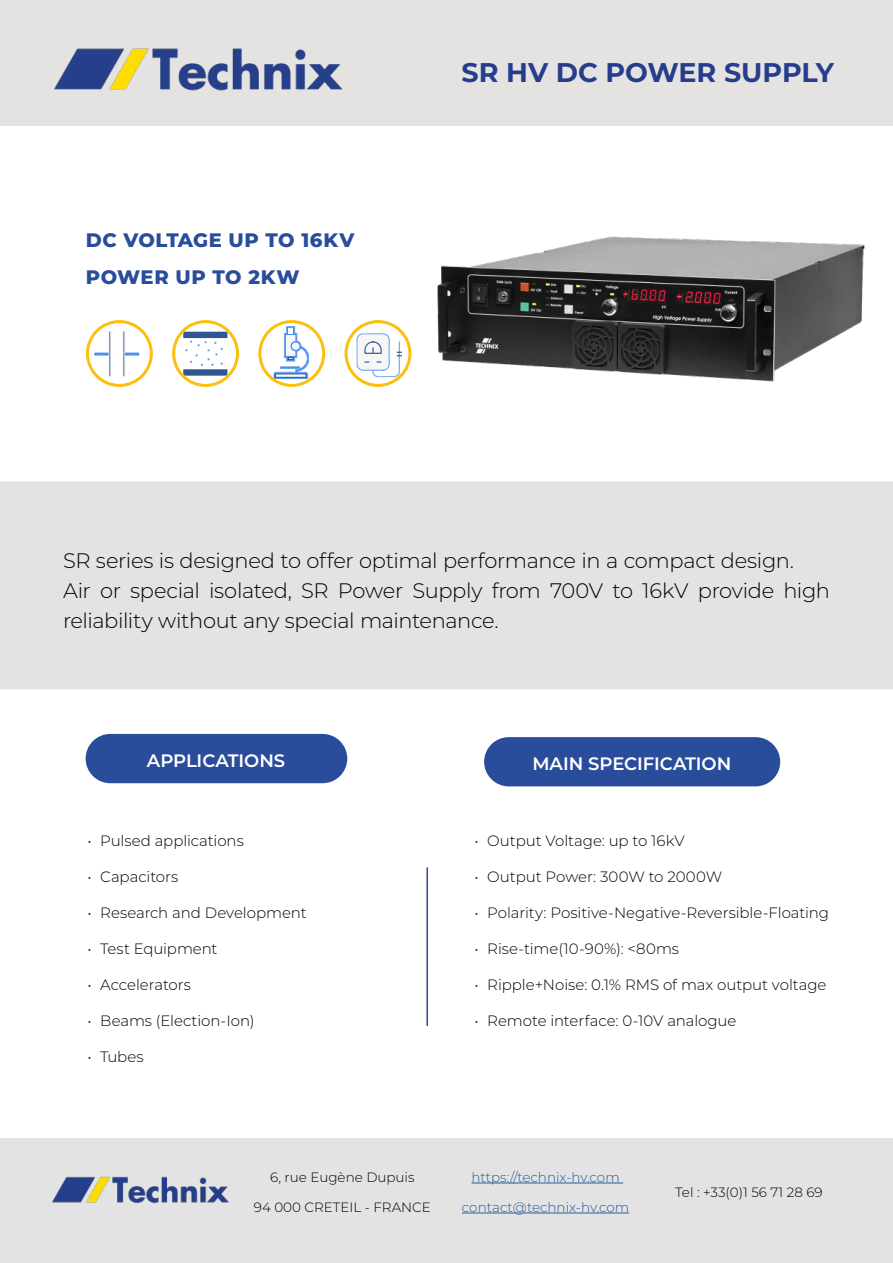
<style>
.page{position:relative;width:893px;height:1263px;background:#fff}
.page>*{position:absolute;margin:0;border:0;box-sizing:border-box;transform-origin:0 0}
.t1{font:700 27px "Montserrat";color:#253d8b}
.t2{font:300 21px/30px "Montserrat";letter-spacing:-.015em;color:#000}
.t3{font:800 19.5px/37.5px "Montserrat";letter-spacing:.03em;color:#294d9b}
.t4{font:600 18px "Montserrat";letter-spacing:-.005em;color:#fff}
.t5{font:300 15px "Montserrat";letter-spacing:-.005em;color:#000}
.t6{font:300 13.5px "Montserrat";color:#000}
.t7{font:300 13.5px "Montserrat";color:#265b9b}
</style>
<div class="page">
<div style="left:0;top:1138px;width:893px;height:125px;background:#e4e3e3"></div>
<img style="left:52px;top:1176px;width:177px;height:28px">
<hr style="left:471px;top:1183px;width:152px;height:1px;background:#265b9b">
<hr style="left:462px;top:1213px;width:167px;height:1px;background:#265b9b">
<div style="left:0;top:0;width:893px;height:125px;background:#e4e3e2"></div>
<img style="left:54px;top:48px;width:289px;height:43px">
<div style="left:0;top:482px;width:893px;height:206px;background:#e4e3e2"></div>
<div style="left:0;top:481px;width:893px;height:208px;border:2px solid #e4e3e2"></div>
<img style="left:437px;top:236px;width:428px;height:146px">
<div style="left:109px;top:331px;width:2px;height:46px;border:1px solid #f7f7f7"></div>
<div style="left:123px;top:331px;width:2px;height:46px;border:1px solid #f7f7f7"></div>
<svg style="left:95px;top:353px;width:13px;height:2px"></svg>
<svg style="left:126px;top:353px;width:13px;height:2px"></svg>
<div style="left:86px;top:320px;width:67px;height:67px;border:3px solid #fcc00c;border-radius:50%"></div>
<svg style="left:274px;top:326px;width:35px;height:53px"></svg>
<div style="left:258px;top:320px;width:67px;height:67px;border:3px solid #fcc00c;border-radius:50%"></div>
<svg style="left:356px;top:333px;width:46px;height:44px"></svg>
<div style="left:345px;top:320px;width:66px;height:67px;border:3px solid #fcc00c;border-radius:50%"></div>
<svg style="left:183px;top:332px;width:44px;height:44px"></svg>
<div style="left:172px;top:320px;width:67px;height:67px;border:3px solid #fcc00c;border-radius:50%"></div>
<div style="left:86px;top:734px;width:261px;height:49px;background:#294d9b;border-radius:25px"></div>
<div style="left:484px;top:737px;width:296px;height:49px;background:#294d9b;border-radius:25px"></div>
<hr style="left:426px;top:867px;width:2px;height:159px;background:#294d9b">
<h3 class="t3" style="left:86px;top:221px;width:270px">DC VOLTAGE UP TO 16KV<br>POWER UP TO 2KW</h3>
<h1 class="t1" style="left:462px;top:57px;width:374px">SR HV DC POWER SUPPLY</h1>
<h2 class="t2" style="left:63px;top:546px;width:768px">SR series is designed to offer optimal performance in a compact design.<br>Air or special isolated, SR Power Supply from 700V to 16kV provide high reliability without any special maintenance.</h2>
<p class="t4" style="left:147px;top:750px;width:140px">APPLICATIONS</p>
<p class="t4" style="left:532px;top:754px;width:200px">MAIN SPECIFICATION</p>
<p class="t5" style="left:87px;top:833px;width:158px">• Pulsed applications</p>
<p class="t5" style="left:87px;top:869px;width:92px">• Capacitors</p>
<p class="t5" style="left:87px;top:905px;width:221px">• Research and Development</p>
<p class="t5" style="left:87px;top:941px;width:132px">• Test Equipment</p>
<p class="t5" style="left:87px;top:977px;width:105px">• Accelerators</p>
<p class="t5" style="left:87px;top:1013px;width:169px">• Beams (Election-Ion)</p>
<p class="t5" style="left:87px;top:1049px;width:58px">• Tubes</p>
<p class="t5" style="left:475px;top:833px;width:212px">• Output Voltage: up to 16kV</p>
<p class="t5" style="left:475px;top:869px;width:249px">• Output Power: 300W to 2000W</p>
<p class="t5" style="left:475px;top:905px;width:356px">• Polarity: Positive-Negative-Reversible-Floating</p>
<p class="t5" style="left:475px;top:941px;width:206px">• Rise-time(10-90%): &lt;80ms</p>
<p class="t5" style="left:475px;top:977px;width:354px">• Ripple+Noise: 0.1% RMS of max output voltage</p>
<p class="t5" style="left:475px;top:1013px;width:264px">• Remote interface: 0-10V analogue</p>
<p class="t6" style="left:270px;top:1172px;width:146px">6, rue Eugène Dupuis</p>
<p class="t6" style="left:254px;top:1202px;width:178px">94 000 CRETEIL - FRANCE</p>
<p class="t7" style="left:471px;top:1170px;width:150px">https://technix-hv.com</p>
<p class="t7" style="left:462px;top:1200px;width:169px">contact@technix-hv.com</p>
<p class="t6" style="left:675px;top:1186px;width:149px">Tel : +33(0)1 56 71 28 69</p>
</div>
